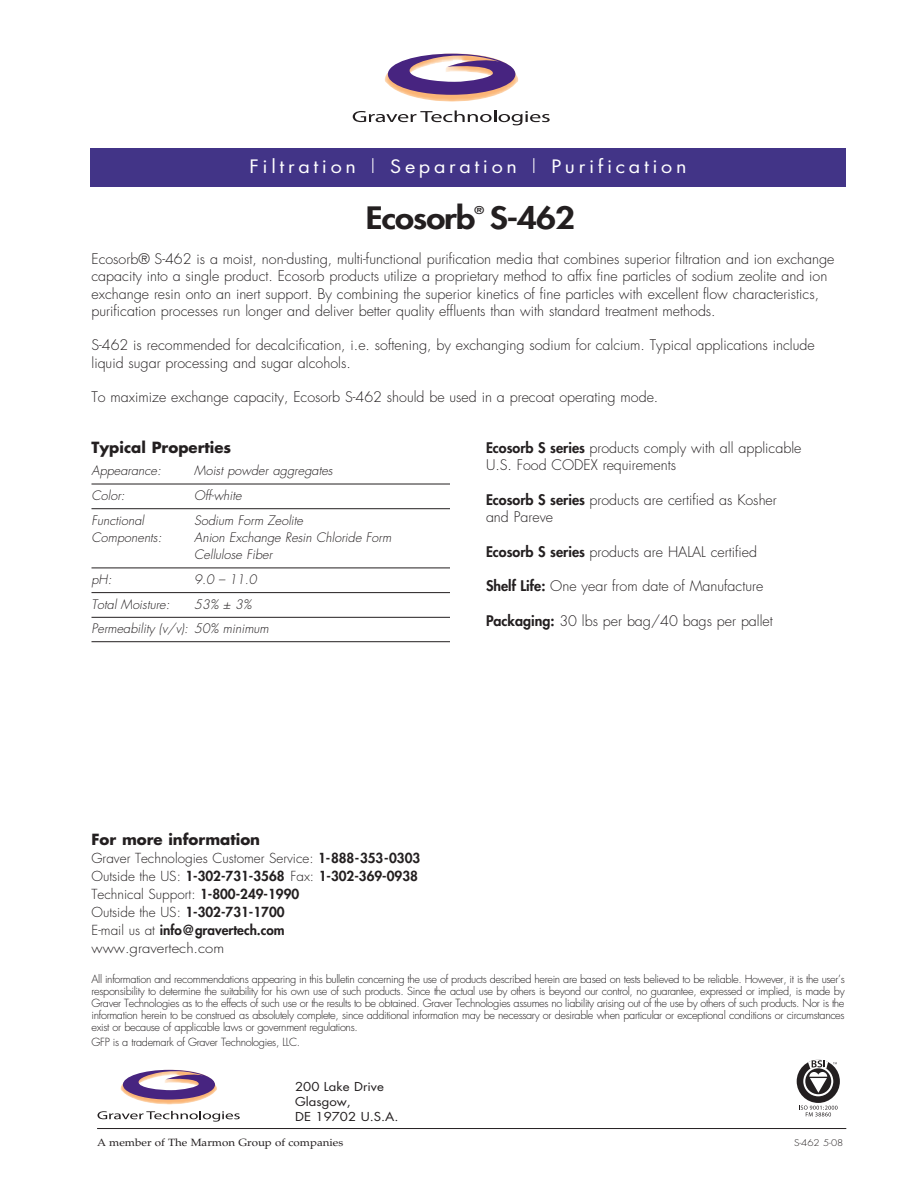
<style>
.page{position:relative;width:918px;height:1188px;background:#fff}
.page>*{position:absolute;margin:0;border:0;box-sizing:border-box;transform-origin:0 0}
.t1{font:800 30px "Futura";letter-spacing:-.03em;color:#231f20;scale:1.15 1}
.t2{font:18px "Futura";letter-spacing:.185em;color:#fff;scale:1.1 1}
.t3{font:700 15px "Futura";color:#231f20}
.t4{font:300 14.25px/17.2px "Futura";color:#231f20}
.t5{font:300 13.5px/18px "Futura";color:#231f20}
.t6{font:italic 300 12.75px/17.2px "Futura";color:#231f20}
.t7{font:12px/15px "Futura";color:#231f20;scale:1.1 1}
.t8{font:300 10.95px/12px "Futura";letter-spacing:-.03em;color:#231f20;text-align:justify}
.t9{font:10.5px "Palatino";color:#231f20;scale:1.1 1}
.t10{font:800 10.5px "Futura";color:#231f20;scale:1.15 1}
.t11{font:300 9px "Futura";color:#231f20;scale:1.1 1}
.s1{font-weight:300}
.s2{font-weight:800}
</style>
<div class="page">
<img style="left:385px;top:53px;width:133px;height:49px">
<svg style="left:388px;top:54px;width:127px;height:41px"></svg>
<svg style="left:353px;top:111px;width:197px;height:14px"></svg>
<hr style="left:92px;top:484px;width:358px;height:1px;background:#231f20">
<hr style="left:92px;top:508px;width:358px;height:1px;background:#231f20">
<hr style="left:92px;top:568px;width:358px;height:1px;background:#231f20">
<hr style="left:92px;top:592px;width:358px;height:1px;background:#231f20">
<hr style="left:92px;top:617px;width:358px;height:1px;background:#231f20">
<hr style="left:92px;top:641px;width:358px;height:1px;background:#231f20">
<div style="left:90px;top:148px;width:756px;height:40px;background:#423487"></div>
<hr style="left:97px;top:1128px;width:749px;height:1px;background:#231f20">
<img style="left:121px;top:1083px;width:96px;height:21px">
<svg style="left:123px;top:1070px;width:92px;height:30px"></svg>
<svg style="left:98px;top:1111px;width:142px;height:11px"></svg>
<svg style="left:797px;top:1059px;width:43px;height:57px"></svg>
<p class="t2" style="left:250px;top:158px;width:399px">Filtration <span class="s1">|</span> Separation <span class="s1">|</span> Purification</p>
<h1 class="t1" style="left:366px;top:204px;width:97px">Ecosorb</h1>
<p class="t10" style="left:474px;top:205px;width:10px">®</p>
<h1 class="t1" style="left:490px;top:204px;width:76px">S-462</h1>
<p class="t4" style="left:92px;top:251px;width:745px">Ecosorb® S-462 is a moist, non-dusting, multi-functional purification media that combines superior filtration and ion exchange capacity into a single product. Ecosorb products utilize a proprietary method to affix fine particles of sodium zeolite and ion exchange resin onto an inert support. By combining the superior kinetics of fine particles with excellent flow characteristics, purification processes run longer and deliver better quality effluents than with standard treatment methods.</p>
<p class="t4" style="left:92px;top:338px;width:725px">S-462 is recommended for decalcification, i.e. softening, by exchanging sodium for calcium. Typical applications include liquid sugar processing and sugar alcohols.</p>
<p class="t4" style="left:92px;top:389px;width:568px">To maximize exchange capacity, Ecosorb S-462 should be used in a precoat operating mode.</p>
<p class="t3" style="left:92px;top:441px;width:141px">Typical Properties</p>
<p class="t6" style="left:92px;top:463px;width:71px">Appearance:</p>
<p class="t6" style="left:194px;top:463px;width:140px">Moist powder aggregates</p>
<p class="t6" style="left:92px;top:488px;width:35px">Color:</p>
<p class="t6" style="left:194px;top:488px;width:49px">Off-white</p>
<p class="t6" style="left:92px;top:512px;width:54px">Functional</p>
<p class="t6" style="left:194px;top:512px;width:110px">Sodium Form Zeolite</p>
<p class="t6" style="left:92px;top:530px;width:72px">Components:</p>
<p class="t6" style="left:194px;top:530px;width:199px">Anion Exchange Resin Chloride Form<br>Cellulose Fiber</p>
<p class="t6" style="left:92px;top:572px;width:22px">pH:</p>
<p class="t6" style="left:194px;top:572px;width:64px">9.0 – 11.0</p>
<p class="t6" style="left:92px;top:596px;width:80px">Total Moisture:</p>
<p class="t6" style="left:92px;top:593px;width:179px;line-height:24.8px;text-indent:103px">53% ± 3%<br>Permeability (v/v): 50% minimum</p>
<p class="t4" style="left:486px;top:440px;width:317px"><span class="s2">Ecosorb S series</span> products comply with all applicable<br>U.S. Food CODEX requirements</p>
<p class="t4" style="left:486px;top:492px;width:292px"><span class="s2">Ecosorb S series</span> products are certified as Kosher and Pareve</p>
<p class="t4" style="left:486px;top:544px;width:273px"><span class="s2">Ecosorb S series</span> products are HALAL certified</p>
<p class="t4" style="left:486px;top:578px;width:279px"><span class="s2">Shelf Life:</span> One year from date of Manufacture</p>
<p class="t4" style="left:486px;top:613px;width:288px"><span class="s2">Packaging:</span> 30 lbs per bag/40 bags per pallet</p>
<p class="t3" style="left:92px;top:833px;width:170px">For more information</p>
<p class="t5" style="left:92px;top:850px;width:330px">Graver Technologies Customer Service: <span class="s2">1-888-353-0303<br></span>Outside the US: <span class="s2">1-302-731-3568</span> Fax: <span class="s2">1-302-369-0938<br></span>Technical Support: <span class="s2">1-800-249-1990<br></span>Outside the US: <span class="s2">1-302-731-1700<br></span>E-mail us at <span class="s2">info@gravertech.com </span>www.gravertech.com</p>
<p class="t8" style="left:92px;top:973px;width:755px">All information and recommendations appearing in this bulletin concerning the use of products described herein are based on tests believed to be reliable. However, it is the user’s responsibility to determine the suitability for his own use of such products. Since the actual use by others is beyond our control, no guarantee, expressed or implied, is made by Graver Technologies as to the effects of such use or the results to be obtained. Graver Technologies assumes no liability arising out of the use by others of such products. Nor is the information herein to be construed as absolutely complete, since additional information may be necessary or desirable when particular or exceptional conditions or circumstances exist or because of applicable laws or government regulations.</p>
<p class="t8" style="left:92px;top:1036px;width:210px">GFP is a trademark of Graver Technologies, LLC.</p>
<p class="t7" style="left:295px;top:1080px;width:96px">200 Lake Drive<br>Glasgow,<br>DE 19702 U.S.A.</p>
<p class="t9" style="left:97px;top:1139px;width:225px">A member of The Marmon Group of companies</p>
<p class="t11" style="left:794px;top:1139px;width:46px">S-462 5-08</p>
</div>
